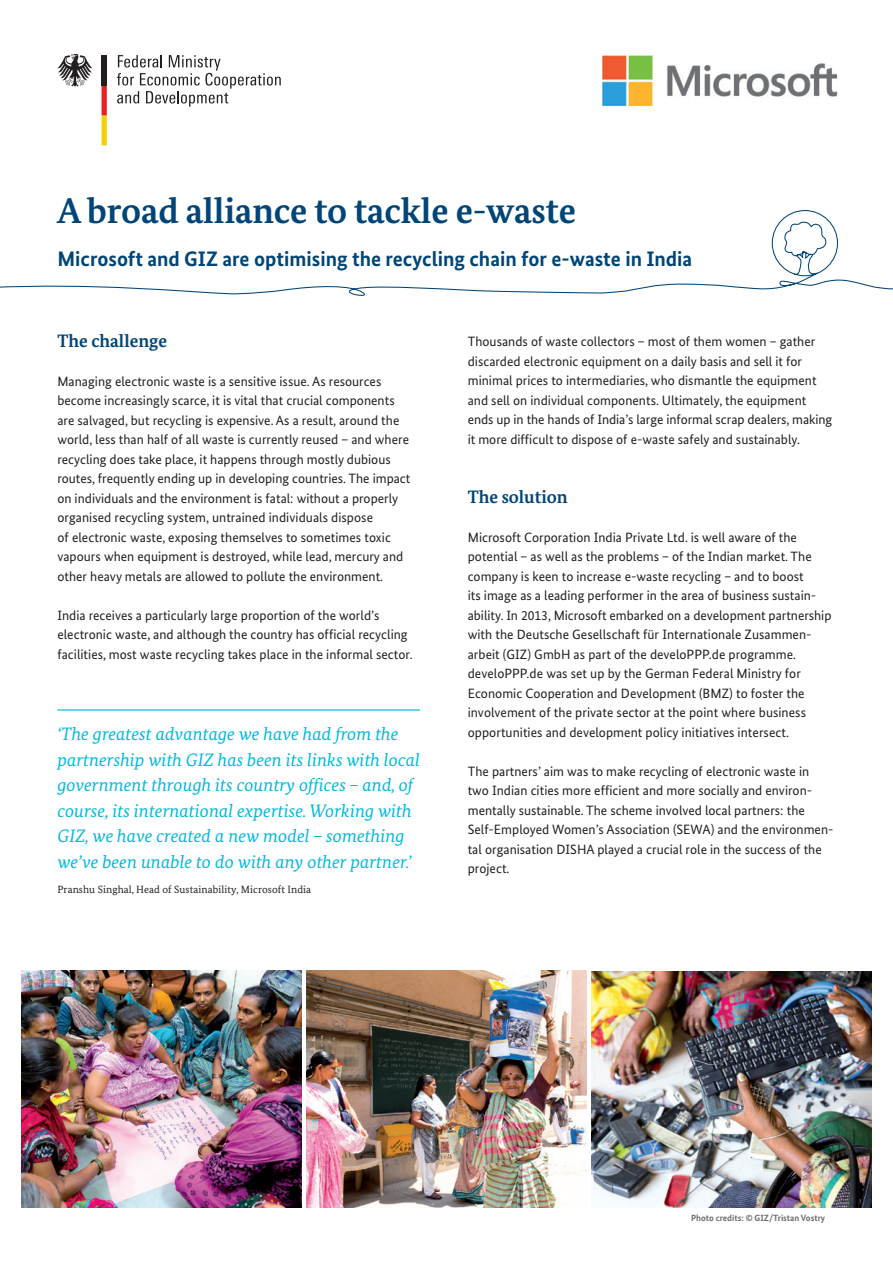
<style>
.page{position:relative;width:893px;height:1263px;background:#fff}
.page>*{position:absolute;margin:0;border:0;box-sizing:border-box;transform-origin:0 0}
.t1{font:700 35.85px "Bundes Serif";color:#004578}
.t2{font:700 21px "Bundes Sans";color:#004578}
.t3{font:italic 18px/25.5px "Bundes Serif";letter-spacing:.005em;color:#00b8de}
.t4{font:700 18px "Bundes Serif";color:#004578}
.t5{font:13.5px/19.5px "Bundes Sans";color:#231f20}
.t6{font:10.5px "Bundes Serif";letter-spacing:.01em;color:#231f20}
.t7{font:700 9px "Bundes Sans";color:#6c6d70}
</style>
<div class="page">
<hr style="left:57px;top:709px;width:363px;height:1px;background:#00b8de">
<svg style="left:102px;top:85px;width:5px;height:60px"></svg>
<svg style="left:57px;top:54px;width:35px;height:33px"></svg>
<div style="left:102px;top:55px;width:5px;height:30px;background:#231f20"></div>
<svg style="left:117px;top:55px;width:164px;height:52px"></svg>
<img style="left:602px;top:55px;width:236px;height:52px">
<svg style="left:0;top:210px;width:893px;height:86px"></svg>
<img style="left:21px;top:971px;width:281px;height:237px">
<img style="left:306px;top:971px;width:281px;height:237px">
<img style="left:591px;top:971px;width:281px;height:237px">
<h1 class="t1" style="left:57px;top:189px;width:520px">A broad alliance to tackle e-waste</h1>
<h2 class="t2" style="left:57px;top:246px;width:636px">Microsoft and GIZ are optimising the recycling chain for e-waste in India</h2>
<h3 class="t4" style="left:57px;top:329px;width:111px">The challenge</h3>
<p class="t5" style="left:57px;top:371px;width:355px">Managing electronic waste is a sensitive issue. As resources become increasingly scarce, it is vital that crucial components are salvaged, but recycling is expensive. As a result, around the world, less than half of all waste is currently reused – and where recycling does take place, it happens through mostly dubious routes, frequently ending up in developing countries. The impact on individuals and the environment is fatal: without a properly organised recycling system, untrained individuals dispose<br>of electronic waste, exposing themselves to sometimes toxic vapours when equipment is destroyed, while lead, mercury and other heavy metals are allowed to pollute the environment.</p>
<p class="t5" style="left:57px;top:605px;width:357px">India receives a particularly large proportion of the world’s electronic waste, and although the country has official recycling facilities, most waste recycling takes place in the informal sector.</p>
<p class="t3" style="left:57px;top:721px;width:364px">‘The greatest advantage we have had from the partnership with GIZ has been its links with local government through its country offices – and, of course, its international expertise. Working with GIZ, we have created a new model – something we’ve been unable to do with any other partner.’</p>
<p class="t6" style="left:57px;top:882px;width:255px">Pranshu Singhal, Head of Sustainability, Microsoft India</p>
<p class="t5" style="left:468px;top:332px;width:366px">Thousands of waste collectors – most of them women – gather discarded electronic equipment on a daily basis and sell it for minimal prices to intermediaries, who dismantle the equipment and sell on individual components. Ultimately, the equipment ends up in the hands of India’s large informal scrap dealers, making it more difficult to dispose of e-waste safely and sustainably.</p>
<h3 class="t4" style="left:468px;top:485px;width:101px">The solution</h3>
<p class="t5" style="left:468px;top:527px;width:365px">Microsoft Corporation India Private Ltd. is well aware of the potential – as well as the problems – of the Indian market. The company is keen to increase e-waste recycling – and to boost<br>its image as a leading performer in the area of business sustain&shy;ability. In 2013, Microsoft embarked on a development partnership with the Deutsche Gesellschaft für Internationale Zusammen&shy;arbeit (GIZ) GmbH as part of the develoPPP.de programme. develoPPP.de was set up by the German Federal Ministry for Economic Cooperation and Development (BMZ) to foster the involvement of the private sector at the point where business opportunities and development policy initiatives intersect.</p>
<p class="t5" style="left:468px;top:761px;width:367px">The partners’ aim was to make recycling of electronic waste in two Indian cities more efficient and more socially and environ&shy;mentally sustainable. The scheme involved local partners: the Self-Employed Women’s Association (SEWA) and the environmen&shy;tal organisation DISHA played a crucial role in the success of the project.</p>
<p class="t7" style="left:691px;top:1212px;width:136px">Photo credits: © GIZ/Tristan Vostry</p>
</div>
